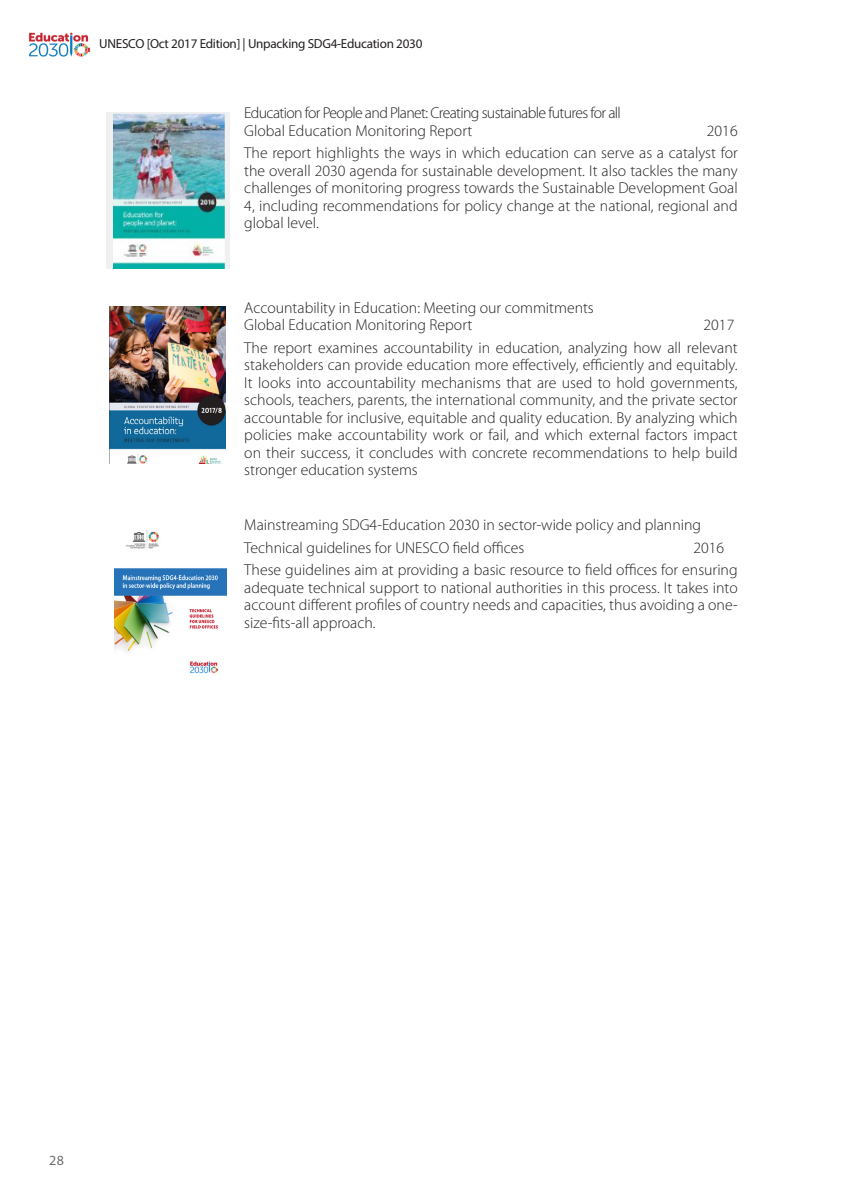
<style>
.page{position:relative;width:844px;height:1196px;background:#fff}
.page>*{position:absolute;margin:0;border:0;box-sizing:border-box;transform-origin:0 0}
.Table_text{font:300 15.75px/17.5px "Myriad Pro";color:#231f20;text-align:justify}
.Table_text-2{font:300 15.75px/17.5px "Myriad Pro";letter-spacing:-.04em;color:#231f20}
.t1{font:14px "Myriad Pro";color:#6c6d70}
.t2{font:13.12px "Myriad Pro";letter-spacing:-.02em;color:#231f20}
</style>
<div class="page">
<img style="left:28px;top:32px;width:63px;height:25px">
<img style="left:106px;top:112px;width:123px;height:157px">
<img style="left:109px;top:307px;width:116px;height:156px">
<img style="left:114px;top:530px;width:113px;height:144px">
<p class="t2" style="left:99px;top:36px;width:324px">UNESCO [Oct 2017 Edition] | Unpacking SDG4-Education 2030</p>
<p class="Table_text-2" style="left:244px;top:104px;width:378px">Education for People and Planet: Creating sustainable futures for all<br>Global Education Monitoring Report</p>
<p class="Table_text" style="left:706px;top:122px;width:32px">2016</p>
<p class="Table_text" style="left:244px;top:144px;width:495px">The report highlights the ways in which education can serve as a catalyst for the overall 2030 agenda for sustainable development. It also tackles the many challenges of monitoring progress towards the Sustainable Development Goal 4, including recommendations for policy change at the national, regional and global level.</p>
<p class="Table_text" style="left:244px;top:299px;width:351px">Accountability in Education: Meeting our commitments<br>Global Education Monitoring Report</p>
<p class="Table_text" style="left:703px;top:316px;width:32px">2017</p>
<p class="Table_text" style="left:244px;top:339px;width:495px">The report examines accountability in education, analyzing how all relevant stakeholders can provide education more effectively, efficiently and equitably.<br>It looks into accountability mechanisms that are used to hold governments, schools, teachers, parents, the international community, and the private sector accountable for inclusive, equitable and quality education. By analyzing which policies make accountability work or fail, and which external factors impact on their success, it concludes with concrete recommendations to help build stronger education systems</p>
<p class="Table_text" style="left:244px;top:516px;width:458px">Mainstreaming SDG4-Education 2030 in sector-wide policy and planning</p>
<p class="Table_text" style="left:244px;top:539px;width:281px">Technical guidelines for UNESCO field offices</p>
<p class="Table_text" style="left:693px;top:539px;width:32px">2016</p>
<p class="Table_text" style="left:244px;top:561px;width:495px">These guidelines aim at providing a basic resource to field offices for ensuring adequate technical support to national authorities in this process. It takes into account different profiles of country needs and capacities, thus avoiding a one&shy;size-fits-all approach.</p>
<p class="t1" style="left:49px;top:1152px;width:16px">28</p>
</div>
